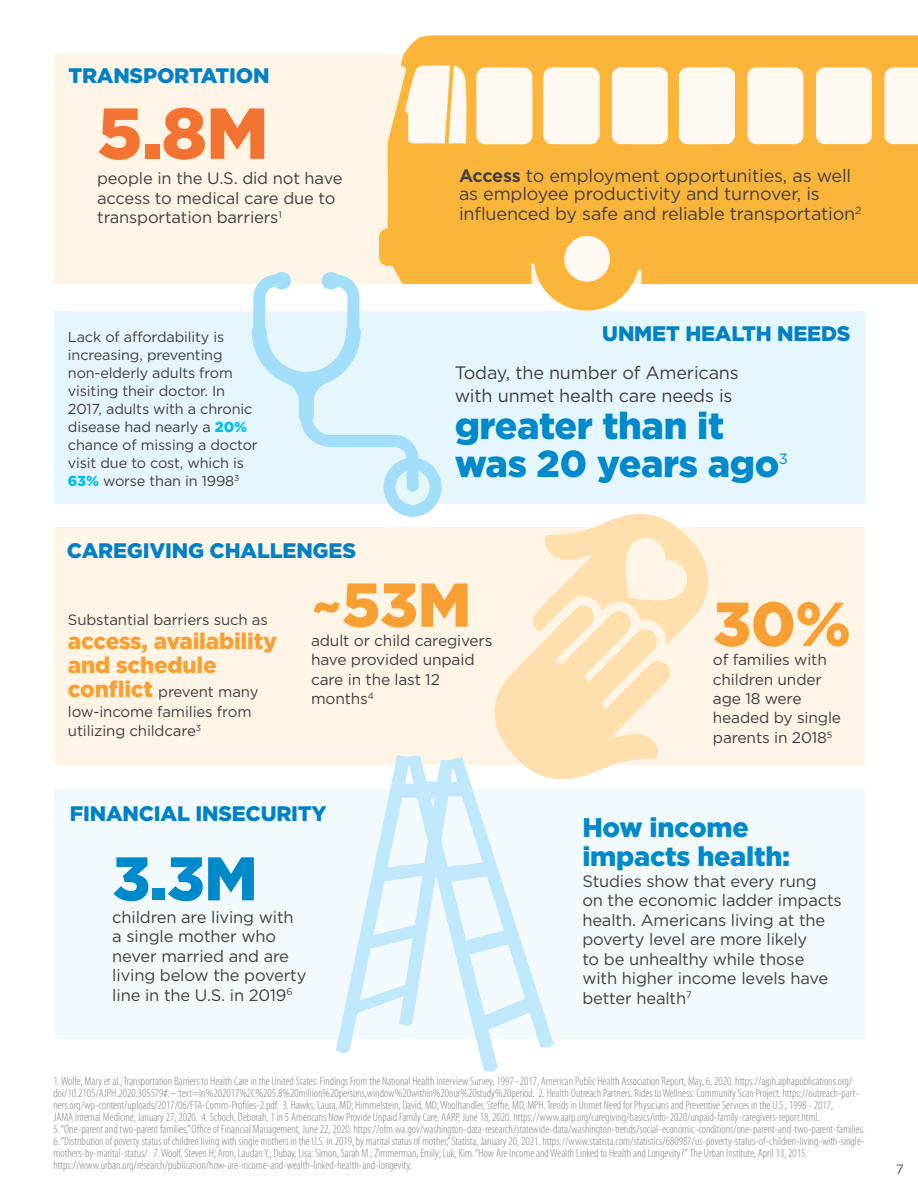
<style>
.page{position:relative;width:918px;height:1188px;background:#fff}
.page>*{position:absolute;margin:0;border:0;box-sizing:border-box;transform-origin:0 0}
.t1{font:900 72px "Gotham";color:#f37332}
.t2{font:900 61.95px "Gotham";color:#f9a034}
.t3{font:900 61.5px "Gotham";color:#0089cb}
.t4{font:900 37.5px/37.5px "Gotham";letter-spacing:-.01em;color:#0089cb}
.t5{font:900 27px/28.5px "Gotham";letter-spacing:-.01em;color:#0089cb}
.t6{font:900 22.5px/24px "Gotham";letter-spacing:-.01em;color:#f9a034}
.t7{font:900 21px "Gotham";letter-spacing:-.01em;color:#0081c6}
.t8{font:18px/18.8px "Gotham";letter-spacing:-.01em;color:#414042}
.t9{font:16.5px/19.5px "Gotham";letter-spacing:-.01em;color:#414042}
.t10{font:15.45px/19.4px "Gotham";letter-spacing:-.01em;color:#414042}
.t11{font:15px/19.5px "Gotham";letter-spacing:-.01em;color:#414042}
.t12{font:14.85px "Gotham";color:#0089cb}
.t13{font:14.4px/18px "Gotham";letter-spacing:-.01em;color:#414042}
.t14{font:13.5px "Gotham";color:#58595b}
.t15{font:300 condensed 12px/12px "Myriad Pro";color:#808285}
.s1{font-weight:700}
.s2{font-weight:900;color:#00bdf2}
.s3{font-weight:900;font-size:22.5px;color:#f9a034}
</style>
<div class="page">
<div style="left:54px;top:789px;width:811px;height:250px;background:#f3fafe"></div>
<div style="left:54px;top:527px;width:811px;height:238px;background:#fff5e6"></div>
<div style="left:54px;top:312px;width:811px;height:192px;background:#e6f6fd"></div>
<div style="left:54px;top:55px;width:811px;height:229px;background:#fff5e6"></div>
<svg style="left:379px;top:35px;width:539px;height:276px;background:#fcbf57"></svg>
<div style="left:564px;top:236px;width:46px;height:46px;background:#fff9f1;border-radius:50%"></div>
<svg style="left:396px;top:63px;width:522px;height:93px"></svg>
<svg style="left:336px;top:755px;width:218px;height:317px"></svg>
<svg style="left:252px;top:272px;width:190px;height:245px"></svg>
<svg style="left:485px;top:513px;width:224px;height:278px"></svg>
<h3 class="t7" style="left:69px;top:61px;width:202px">TRANSPORTATION</h3>
<h1 class="t1" style="left:97px;top:84px;width:173px">5.8M</h1>
<h3 class="t9" style="left:97px;top:168px;width:247px">people in the U.S. did not have access to medical care due to transportation barriers<sup>1</sup></h3>
<h3 class="t8" style="left:459px;top:166px;width:404px"><span class="s1">Access</span> to employment opportunities, as well as employee productivity and turnover, is influenced by safe and reliable transportation<sup>2</sup></h3>
<p class="t13" style="left:68px;top:327px;width:191px">Lack of affordability is increasing, preventing non-elderly adults from visiting their doctor. In<br>2017, adults with a chronic disease had nearly a <span class="s2">20% </span>chance of missing a doctor visit due to cost, which is<br><span class="s2">63%</span> worse than in 1998<sup>3</sup></p>
<h3 class="t7" style="left:67px;top:536px;width:291px">CAREGIVING CHALLENGES</h3>
<h3 class="t7" style="left:602px;top:320px;width:250px">UNMET HEALTH NEEDS</h3>
<h3 class="t8" style="left:455px;top:361px;width:286px;line-height:22.5px">Today, the number of Americans with unmet health care needs is</h3>
<h3 class="t4" style="left:455px;top:407px;width:326px">greater than it was 20 years ago</h3>
<p class="t12" style="left:779px;top:449px;width:11px">3</p>
<p class="t11" style="left:68px;top:610px;width:202px">Substantial barriers such as</p>
<h3 class="t6" style="left:68px;top:629px;width:211px">access, availability and schedule</h3>
<p class="t11" style="left:68px;top:682px;width:192px"><span class="s3">conflict</span> prevent many low-income families from utilizing childcare<sup>3</sup></p>
<h2 class="t2" style="left:311px;top:562px;width:162px">~53M</h2>
<p class="t10" style="left:311px;top:631px;width:183px">adult or child caregivers have provided unpaid care in the last 12 months<sup>4</sup></p>
<h3 class="t7" style="left:70px;top:799px;width:259px">FINANCIAL INSECURITY</h3>
<h3 class="t3" style="left:112px;top:836px;width:147px">3.3M</h3>
<h3 class="t9" style="left:112px;top:907px;width:196px">children are living with a single mother who never married and are living below the poverty line in the U.S. in 2019<sup>6</sup></h3>
<h2 class="t2" style="left:713px;top:581px;width:140px">30%</h2>
<p class="t10" style="left:713px;top:650px;width:130px">of families with children under age 18 were headed by single parents in 2018<sup>5</sup></p>
<h3 class="t5" style="left:582px;top:813px;width:209px">How income impacts health:</h3>
<h3 class="t9" style="left:582px;top:871px;width:261px">Studies show that every rung<br>on the economic ladder impacts health. Americans living at the poverty level are more likely<br>to be unhealthy while those with higher income levels have better health<sup>7</sup></h3>
<p class="t15" style="left:54px;top:1075px;width:807px">1. Wolfe, Mary et al., Transportation Barriers to Health Care in the United States: Findings From the National Health Interview Survey, 1997–2017, American Public Health Association Report, May, 6, 2020. https://ajph.aphapublications.org/ doi/10.2105/AJPH.2020.305579#:~:text=In%202017%2C%205.8%20million%20persons,window%20within%20our%20study%20period. 2. Health Outreach Partners. Rides to Wellness: Community Scan Project. https://outreach-part&shy;ners.org/wp-content/uploads/2017/06/FTA-Comm-Profiles-2.pdf. 3. Hawks, Laura, MD; Himmelstein, David, MD; Woolhandler, Steffie, MD, MPH. Trends in Unmet Need for Physicians and Preventive Services in the U.S., 1998 - 2017,<br>JAMA Internal Medicine, January 27, 2020. 4. Schoch, Deborah, 1 in 5 Americans Now Provide Unpaid Family Care, AARP, June 18, 2020. https://www.aarp.org/caregiving/basics/info-2020/unpaid-family-caregivers-report.html.</p>
<p class="t15" style="left:54px;top:1123px;width:813px">5. “One-parent and two-parent families,” Office of Financial Management, June 22, 2020.https://ofm.wa.gov/washington-data-research/statewide-data/washington-trends/social-economic-conditions/one-parent-and-two-parent-families.</p>
<p class="t15" style="left:54px;top:1135px;width:813px">6. “Distribution of poverty status of children living with single mothers in the U.S. in 2019, by marital status of mother,” Statista, January 20, 2021. https://www.statista.com/statistics/680987/us-poverty-status-of-children-living-with-single&shy;mothers-by-marital-status/. 7. Woolf, Steven H; Aron, Laudan Y.; Dubay, Lisa; Simon, Sarah M.; Zimmerman, Emily; Luk, Kim. “How Are Income and Wealth Linked to Health and Longevity?” The Urban Institute, April 13, 2015. https://www.urban.org/research/publication/how-are-income-and-wealth-linked-health-and-longevity.</p>
<p class="t14" style="left:896px;top:1160px;width:10px">7</p>
</div>
